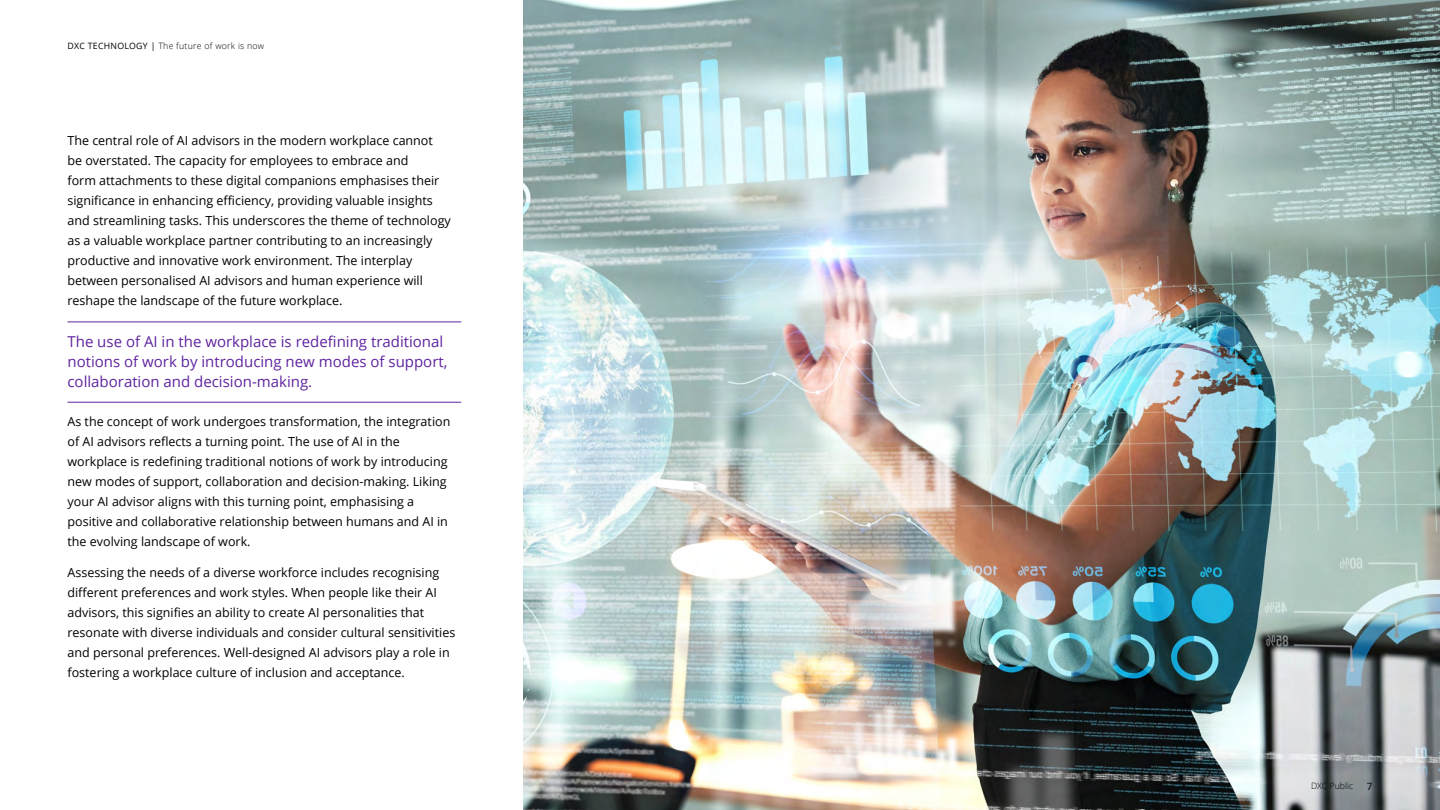
<style>
.page{position:relative;width:1440px;height:810px;background:#fff}
.page>*{position:absolute;margin:0;border:0;box-sizing:border-box;transform-origin:0 0}
.t1{font:15px/20px "Open Sans";color:#5f249f}
.t2{font:12.5px/20px "Open Sans";color:#000}
.t3{font:10px "Open Sans";color:#000}
.t4{font:300 8.75px "Open Sans";letter-spacing:.03em;color:#000}
.t5{font:300 8.75px "Open Sans";color:#000}
.s1{font-weight:400}
</style>
<div class="page">
<hr style="left:68px;top:322px;width:393px;height:1px;background:#5f249f">
<hr style="left:68px;top:402px;width:393px;height:1px;background:#5f249f">
<img style="left:523px;top:0;width:917px;height:810px">
<p class="t4" style="left:68px;top:40px;width:198px"><span class="s1">DXC TECHNOLOGY |</span> The future of work is now</p>
<p class="t2" style="left:68px;top:130px;width:385px">The central role of AI advisors in the modern workplace cannot<br>be overstated. The capacity for employees to embrace and<br>form attachments to these digital companions emphasises their significance in enhancing efficiency, providing valuable insights and streamlining tasks. This underscores the theme of technology as a valuable workplace partner contributing to an increasingly productive and innovative work environment. The interplay between personalised AI advisors and human experience will reshape the landscape of the future workplace.</p>
<p class="t1" style="left:68px;top:331px;width:381px">The use of AI in the workplace is redefining traditional notions of work by introducing new modes of support, collaboration and decision-making.</p>
<p class="t2" style="left:68px;top:411px;width:384px">As the concept of work undergoes transformation, the integration of AI advisors reflects a turning point. The use of AI in the workplace is redefining traditional notions of work by introducing new modes of support, collaboration and decision-making. Liking your AI advisor aligns with this turning point, emphasising a positive and collaborative relationship between humans and AI in the evolving landscape of work.</p>
<p class="t2" style="left:68px;top:562px;width:389px">Assessing the needs of a diverse workforce includes recognising different preferences and work styles. When people like their AI advisors, this signifies an ability to create AI personalities that resonate with diverse individuals and consider cultural sensitivities and personal preferences. Well-designed AI advisors play a role in fostering a workplace culture of inclusion and acceptance.</p>
<p class="t5" style="left:1311px;top:780px;width:44px">DXC Public</p>
<p class="t3" style="left:1367px;top:779px;width:7px">7</p>
</div>
